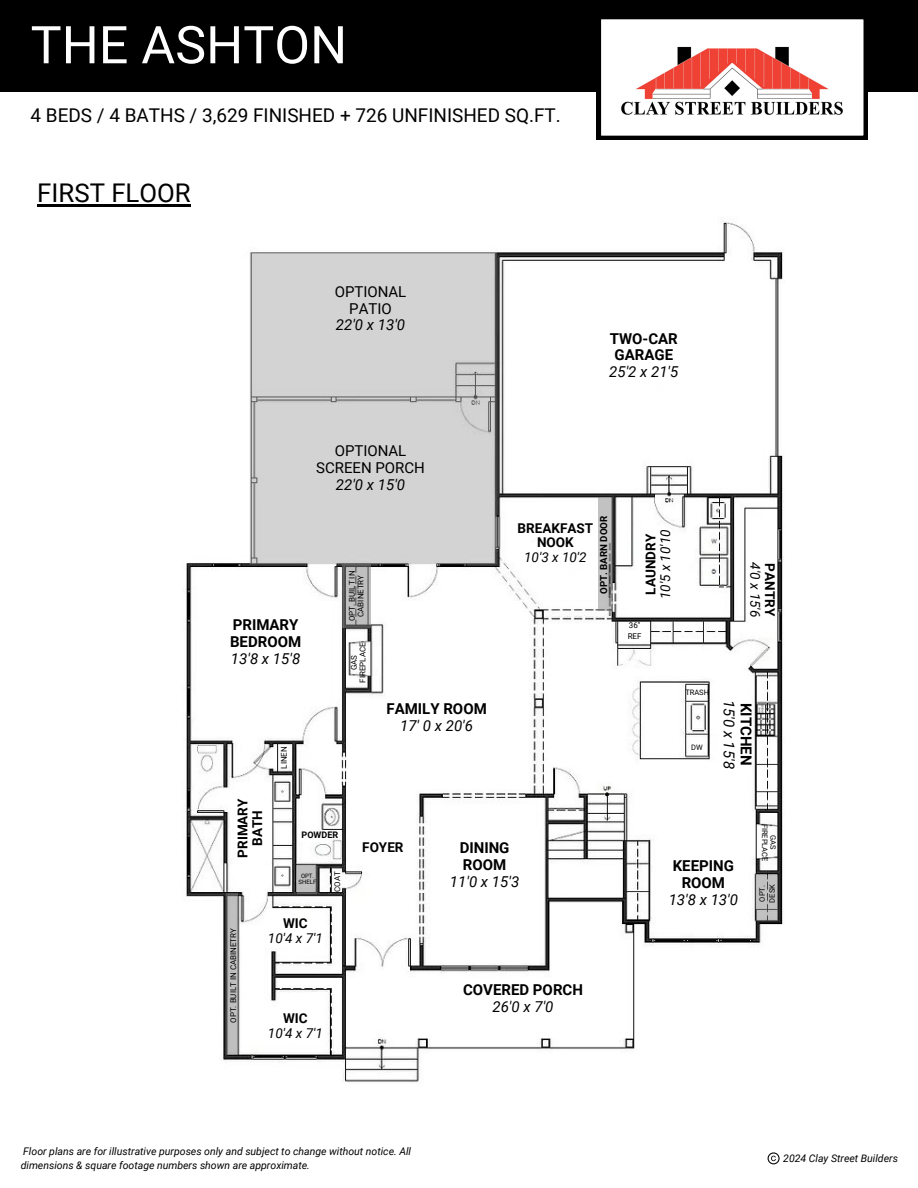
<style>
.page{position:relative;width:918px;height:1188px;background:#fff}
.page>*{position:absolute;margin:0;border:0;box-sizing:border-box;transform-origin:0 0}
.t1{font:52.05px "Roboto";color:#fff}
.t2{font:25.8px "Roboto";color:#000}
.t3{font:18.9px "Roboto";color:#000}
.t4{font:italic 15px "Roboto";color:#000}
.t5{font:700 15px "Roboto";color:#000}
.t6{font:15px "Roboto";color:#000}
.t7{font:700 13.5px/14.7px "Roboto";color:#000;text-align:center}
.t8{font:italic 13.5px "Roboto";color:#000}
.t9{font:italic 10.5px/14px "Roboto";color:#000}
.t10{font:700 9.75px "Roboto";color:#000}
.t11{font:700 9px "Roboto";color:#000}
.t12{font:7.95px/8.6px "Roboto";color:#000;text-align:center}
.t13{font:7.5px/10.1px "Roboto";color:#000}
.t14{font:6px "Roboto";color:#000}
</style>
<div class="page">
<div style="left:0;top:0;width:918px;height:92px;background:#000"></div>
<svg style="left:597px;top:19px;width:271px;height:121px"></svg>
<img style="left:604px;top:32px;width:257px;height:91px">
<svg style="left:768px;top:1152px;width:12px;height:12px"></svg>
<img style="left:185px;top:221px;width:598px;height:861px">
<div style="left:297px;top:865px;width:20px;height:28px;background:#bfbfbf"></div>
<svg style="left:598px;top:497px;width:15px;height:114px;background:#aeaeae"></svg>
<svg style="left:342px;top:564px;width:29px;height:63px;background:#a1a1a1"></svg>
<hr style="left:37px;top:204px;width:154px;height:3px;background:#000">
<svg style="left:226px;top:893px;width:12px;height:162px;background:#a9a9a9"></svg>
<svg style="left:757px;top:875px;width:21px;height:46px"></svg>
<p class="t1" style="left:31px;top:15px;width:318px">THE ASHTON</p>
<p class="t3" style="left:31px;top:104px;width:532px">4 BEDS / 4 BATHS / 3,629 FINISHED + 726 UNFINISHED SQ.FT.</p>
<p class="t2" style="left:37px;top:178px;width:155px">FIRST FLOOR</p>
<p class="t6" style="left:335px;top:283px;width:73px">OPTIONAL</p>
<p class="t6" style="left:349px;top:300px;width:44px">PATIO</p>
<p class="t4" style="left:336px;top:317px;width:71px">22'0 x 13'0</p>
<p class="t6" style="left:335px;top:442px;width:73px">OPTIONAL</p>
<p class="t6" style="left:316px;top:459px;width:110px">SCREEN PORCH</p>
<p class="t4" style="left:336px;top:476px;width:71px">22'0 x 15'0</p>
<p class="t5" style="left:233px;top:616px;width:67px">PRIMARY</p>
<p class="t5" style="left:230px;top:633px;width:73px">BEDROOM</p>
<p class="t4" style="left:231px;top:650px;width:71px">13'8 x 15'8</p>
<p class="t12" style="left:280px;top:769px;width:24px;rotate:-90deg">LINEN</p>
<p class="t12" style="left:348px;top:621px;width:52px;rotate:-90deg">OPT. BUILT IN<br>CABINETRY</p>
<p class="t12" style="left:350px;top:683px;width:42px;rotate:-90deg">GAS<br>FIREPLACE</p>
<p class="t5" style="left:386px;top:701px;width:102px">FAMILY ROOM</p>
<p class="t4" style="left:400px;top:717px;width:74px">17' 0 x 20'6</p>
<p class="t5" style="left:610px;top:330px;width:70px">TWO-CAR</p>
<p class="t5" style="left:615px;top:347px;width:60px">GARAGE</p>
<p class="t4" style="left:609px;top:363px;width:71px">25'2 x 21'5</p>
<p class="t10" style="left:598px;top:594px;width:80px;rotate:-90deg">OPT. BARN DOOR</p>
<p class="t7" style="left:518px;top:521px;width:77px">BREAKFAST<br>NOOK</p>
<p class="t8" style="left:524px;top:550px;width:64px">10'3 x 10'2</p>
<p class="t7" style="left:643px;top:595px;width:62px;rotate:-90deg">LAUNDRY</p>
<p class="t8" style="left:658px;top:599px;width:71px;rotate:-90deg">10'5 x 10'10</p>
<p class="t12" style="left:629px;top:621px;width:13px">36"</p>
<p class="t12" style="left:628px;top:632px;width:15px">REF</p>
<p class="t8" style="left:763px;top:562px;width:56px;rotate:90deg">4'0 x 15'6</p>
<p class="t7" style="left:777px;top:563px;width:54px;rotate:90deg">PANTRY</p>
<p class="t13" style="left:685px;top:687px;width:25px">TRASH</p>
<p class="t13" style="left:691px;top:743px;width:13px">DW</p>
<p class="t4" style="left:738px;top:700px;width:71px;rotate:90deg">15'0 x 15'8</p>
<p class="t5" style="left:755px;top:703px;width:64px;rotate:90deg">KITCHEN</p>
<p class="t7" style="left:235px;top:858px;width:61px;rotate:-90deg">PRIMARY</p>
<p class="t7" style="left:250px;top:846px;width:37px;rotate:-90deg">BATH</p>
<p class="t11" style="left:302px;top:829px;width:38px">POWDER</p>
<p class="t14" style="left:301px;top:872px;width:15px">OPT.</p>
<p class="t14" style="left:299px;top:879px;width:19px">SHELF</p>
<p class="t12" style="left:333px;top:892px;width:22px;rotate:-90deg">COAT</p>
<p class="t12" style="left:229px;top:1023px;width:96px;rotate:-90deg">OPT. BUILT IN CABINETRY</p>
<p class="t7" style="left:283px;top:916px;width:26px">WIC</p>
<p class="t8" style="left:268px;top:930px;width:56px">10'4 x 7'1</p>
<p class="t7" style="left:283px;top:1011px;width:26px">WIC</p>
<p class="t8" style="left:268px;top:1026px;width:56px">10'4 x 7'1</p>
<p class="t7" style="left:362px;top:840px;width:43px">FOYER</p>
<p class="t5" style="left:460px;top:840px;width:51px">DINING</p>
<p class="t5" style="left:463px;top:856px;width:45px">ROOM</p>
<p class="t4" style="left:450px;top:873px;width:71px">11'0 x 15'3</p>
<p class="t5" style="left:463px;top:981px;width:121px">COVERED PORCH</p>
<p class="t4" style="left:492px;top:998px;width:63px">26'0 x 7'0</p>
<p class="t5" style="left:673px;top:857px;width:63px">KEEPING</p>
<p class="t5" style="left:682px;top:874px;width:45px">ROOM</p>
<p class="t4" style="left:669px;top:891px;width:71px">13'8 x 13'0</p>
<p class="t13" style="left:777px;top:824px;width:39px;line-height:8.1px;text-align:center;rotate:90deg">GAS<br>FIREPLACE</p>
<p class="t13" style="left:757px;top:903px;width:20px;rotate:-90deg">OPT.<br>DESK</p>
<p class="t9" style="left:21px;top:1145px;width:392px">Floor plans are for illustrative purposes only and subject to change without notice. All dimensions &amp; square footage numbers shown are approximate.</p>
<p class="t9" style="left:783px;top:1152px;width:116px">2024 Clay Street Builders</p>
</div>
